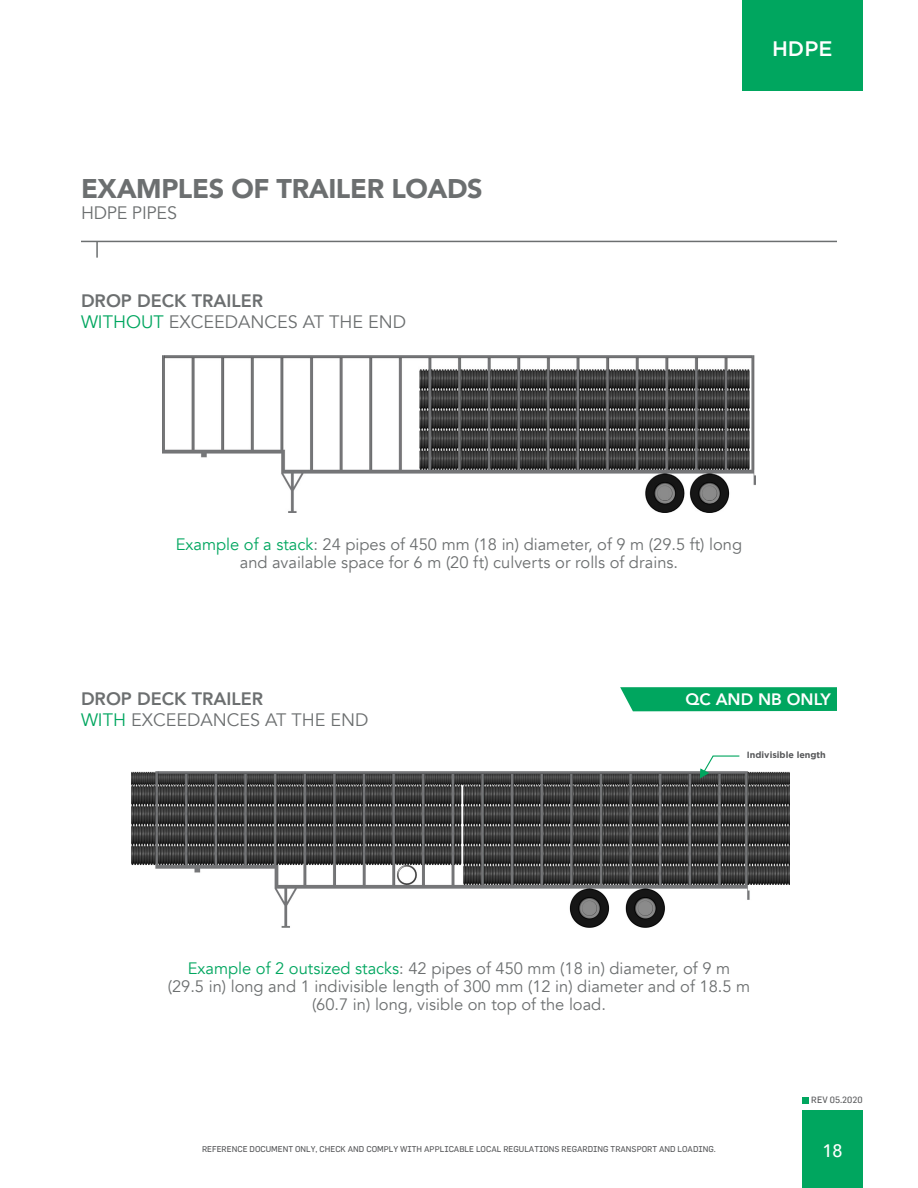
<style>
.page{position:relative;width:918px;height:1188px;background:#fff}
.page>*{position:absolute;margin:0;border:0;box-sizing:border-box;transform-origin:0 0}
.Titre_-_Homologation{font:900 27px "Avenir";letter-spacing:-.015em;color:#6c6f70}
.t1{font:500 21px "Gotham HTF";color:#fff}
.Texte_-_Homologation{font:18px "Avenir";color:#6c6f70}
.Texte_-_Homologation-2{font:800 18px "Avenir";color:#6c6f70}
.Sous-titre_-_Homolog{font:18px "Avenir";letter-spacing:-.015em;color:#6c6f70}
.t2{font:500 18px "Avenir";color:#fff}
.Texte_-_Homologation-3{font:16.5px/18px "Avenir";color:#6c6f70;text-align:center}
.t3{font:800 16.5px "Avenir";color:#fff}
.NOTE{font:9px "Soleno titre";color:#57585a}
.t4{font:9px "Soleno texte";color:#57585a}
.t5{font:8.25px "Soleno texte";color:#57585a}
.s1{color:#00a65f}
</style>
<div class="page">
<div style="left:802px;top:1097px;width:7px;height:7px;background:#00a65f"></div>
<div style="left:802px;top:1111px;width:61px;height:77px;background:#00a65f"></div>
<div style="left:742px;top:0;width:121px;height:90px;background:#00a65f"></div>
<hr style="left:81px;top:241px;width:756px;height:1px;background:#6c6f70">
<svg style="left:96px;top:242px;width:2px;height:16px"></svg>
<img style="left:162px;top:356px;width:594px;height:156px">
<svg style="left:620px;top:687px;width:217px;height:24px;background:#09a965"></svg>
<img style="left:131px;top:771px;width:659px;height:157px">
<hr style="left:713px;top:755px;width:26px;height:2px;background:#00a65f">
<svg style="left:699px;top:755px;width:16px;height:25px"></svg>
<p class="Titre_-_Homologation" style="left:81px;top:165px;width:403px">EXAMPLES OF TRAILER LOADS</p>
<p class="Sous-titre_-_Homolog" style="left:81px;top:202px;width:98px">HDPE PIPES</p>
<p class="Texte_-_Homologation-2" style="left:81px;top:287px;width:184px">DROP DECK TRAILER</p>
<p class="Texte_-_Homologation" style="left:81px;top:311px;width:327px"><span class="s1">WITHOUT</span> EXCEEDANCES AT THE END</p>
<p class="t1" style="left:772px;top:36px;width:62px">HDPE</p>
<p class="Texte_-_Homologation-3" style="left:176px;top:535px;width:568px"><span class="s1">Example of a stack</span>: 24 pipes of 450 mm (18 in) diameter, of 9 m (29.5 ft) long and available space for 6 m (20 ft) culverts or rolls of drains.</p>
<p class="Texte_-_Homologation-2" style="left:81px;top:685px;width:184px">DROP DECK TRAILER</p>
<p class="Texte_-_Homologation" style="left:81px;top:709px;width:289px"><span class="s1">WITH</span> EXCEEDANCES AT THE END</p>
<p class="t3" style="left:685px;top:687px;width:147px">QC AND NB ONLY</p>
<p class="NOTE" style="left:747px;top:749px;width:81px">Indivisible length</p>
<p class="Texte_-_Homologation-3" style="left:168px;top:959px;width:584px"><span class="s1">Example of 2 outsized stacks</span>: 42 pipes of 450 mm (18 in) diameter, of 9 m (29.5 in) long and 1 indivisible length of 300 mm (12 in) diameter and of 18.5 m (60.7 in) long, visible on top of the load.</p>
<p class="t5" style="left:202px;top:1144px;width:515px">REFERENCE DOCUMENT ONLY, CHECK AND COMPLY WITH APPLICABLE LOCAL REGULATIONS REGARDING TRANSPORT AND LOADING.</p>
<p class="t4" style="left:811px;top:1095px;width:53px">REV 05.2020</p>
<p class="t2" style="left:822px;top:1135px;width:22px">18</p>
</div>
